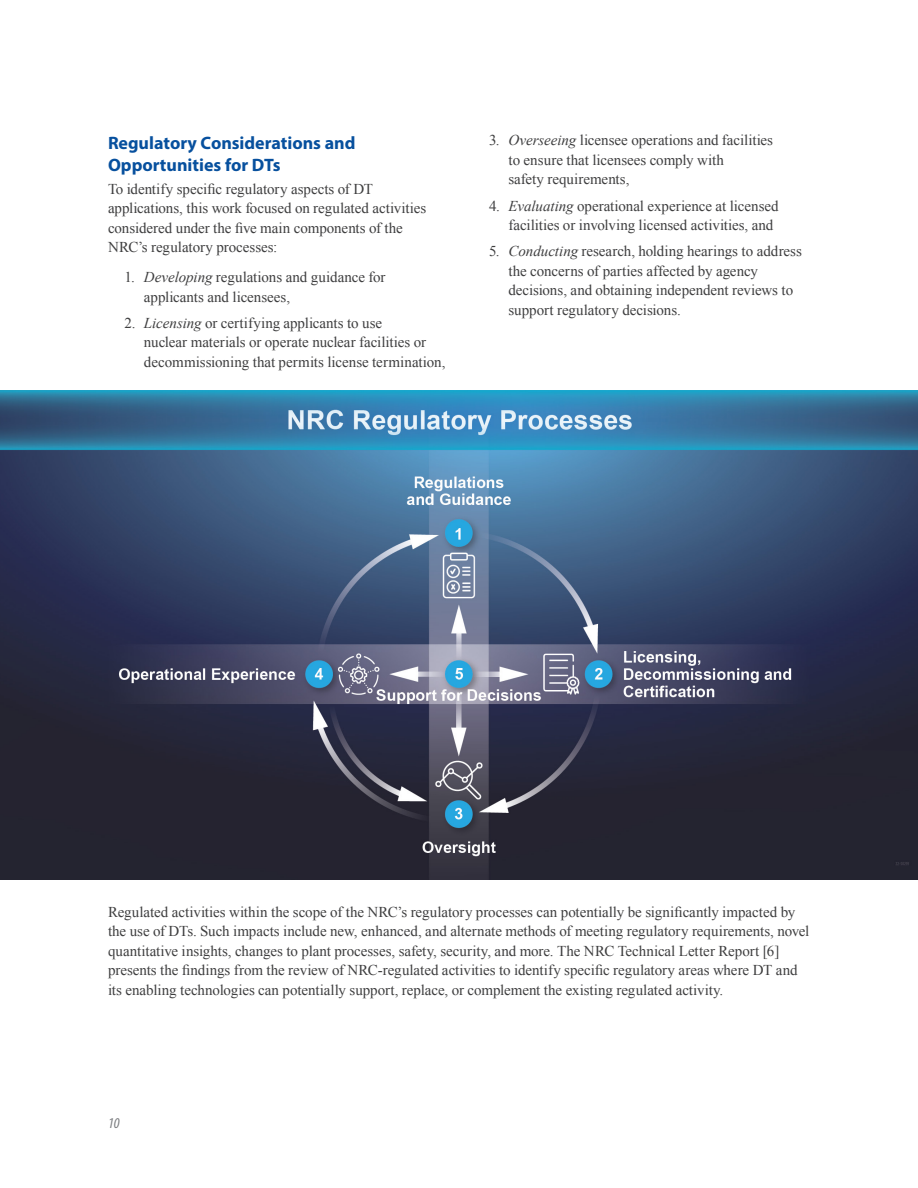
<style>
.page{position:relative;width:918px;height:1188px;background:#fff}
.page>*{position:absolute;margin:0;border:0;box-sizing:border-box;transform-origin:0 0}
.Subheader{font:700 18px/22.5px "Myriad Pro";color:#07509e}
.Body_copy{font:15px/19.5px "Times New Roman";letter-spacing:-.005em;color:#3e3e3f}
.t1{font:italic condensed 15px "Myriad Pro";color:#7a7c7f}
.s1{font-style:italic}
</style>
<div class="page">
<img style="left:0;top:390px;width:918px;height:489px">
<p class="Subheader" style="left:108px;top:131px;width:249px">Regulatory Considerations and<br>Opportunities for DTs</p>
<p class="Body_copy" style="left:108px;top:179px;width:320px">To identify specific regulatory aspects of DT applications, this work focused on regulated activities considered under the five main components of the NRC’s regulatory processes:</p>
<p class="Body_copy" style="left:144px;top:267px;width:243px;text-indent:-19px">1. <span class="s1">Developing</span> regulations and guidance for applicants and licensees,</p>
<p class="Body_copy" style="left:144px;top:313px;width:303px;text-indent:-19px">2. <span class="s1">Licensing</span> or certifying applicants to use<br>nuclear materials or operate nuclear facilities or decommissioning that permits license termination,</p>
<p class="Body_copy" style="left:508px;top:130px;width:266px;text-indent:-19px">3. <span class="s1">Overseeing</span> licensee operations and facilities to ensure that licensees comply with<br>safety requirements,</p>
<p class="Body_copy" style="left:508px;top:196px;width:272px;text-indent:-19px">4. <span class="s1">Evaluating</span> operational experience at licensed facilities or involving licensed activities, and</p>
<p class="Body_copy" style="left:508px;top:241px;width:295px;text-indent:-19px">5. <span class="s1">Conducting</span> research, holding hearings to address the concerns of parties affected by agency decisions, and obtaining independent reviews to support regulatory decisions.</p>
<p class="Body_copy" style="left:108px;top:902px;width:703px">Regulated activities within the scope of the NRC’s regulatory processes can potentially be significantly impacted by the use of DTs. Such impacts include new, enhanced, and alternate methods of meeting regulatory requirements, novel quantitative insights, changes to plant processes, safety, security, and more. The NRC Technical Letter Report [6] presents the findings from the review of NRC-regulated activities to identify specific regulatory areas where DT and its enabling technologies can potentially support, replace, or complement the existing regulated activity.</p>
<p class="t1" style="left:108px;top:1114px;width:13px">10</p>
</div>
